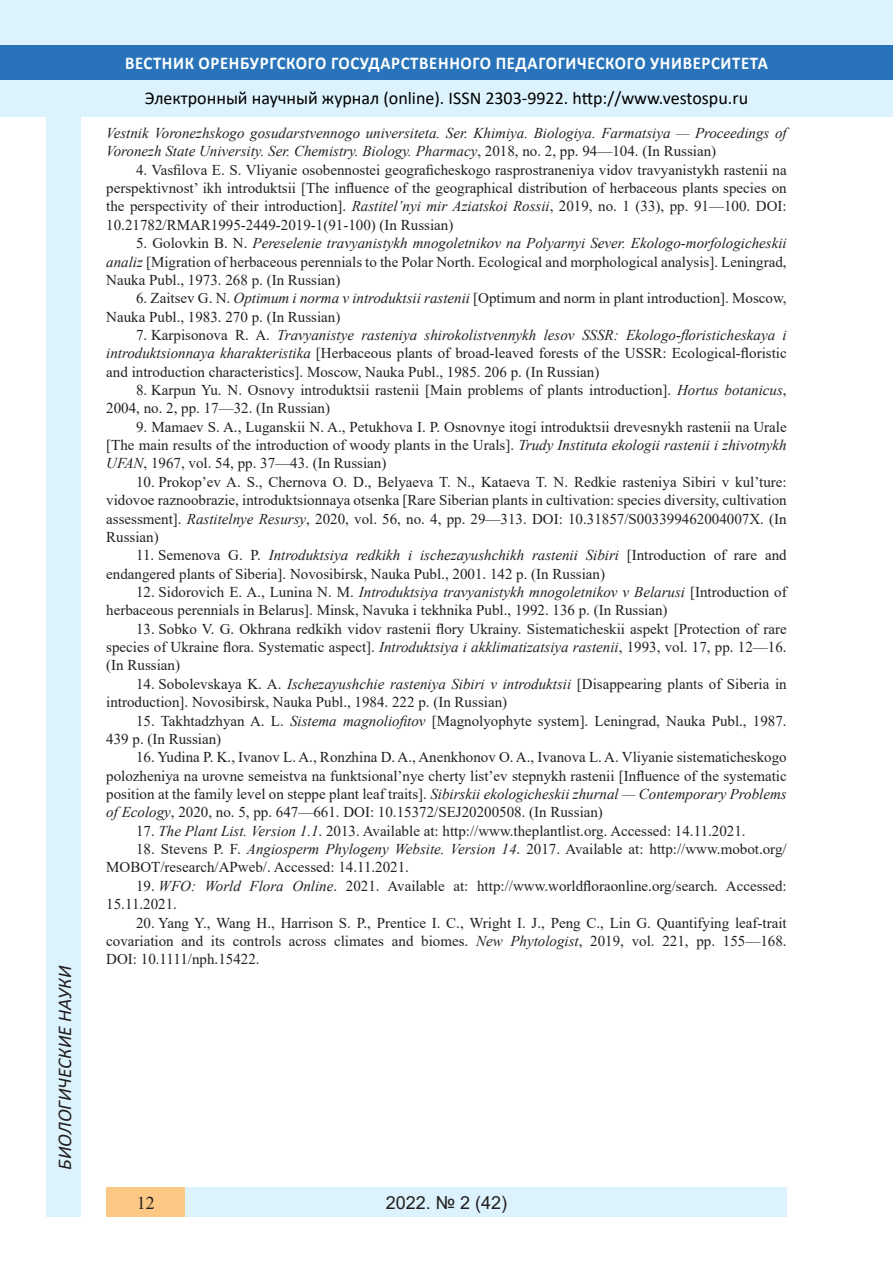
<style>
.page{position:relative;width:893px;height:1263px;background:#fff}
.page>*{position:absolute;margin:0;border:0;box-sizing:border-box;transform-origin:0 0}
.t1{font:italic 19.5px "Calibri";color:#231f20}
.t2{font:18px "Calibri";color:#000}
.t3{font:700 18px "Calibri";letter-spacing:.04em;color:#fff;scale:.93 1}
.t4{font:18px "Arial";color:#231f20}
.t5{font:18px "Times New Roman";color:#231f20}
.литература{font:15px/18.3px "Times New Roman";color:#231f20;text-align:justify}
.литература-2{font:italic 15px/18.3px "Times New Roman";color:#231f20}
.s1{font-style:normal}
.s2{font-style:italic}
</style>
<div class="page">
<div style="left:0;top:0;width:893px;height:116px;background:#dcf2fc"></div>
<div style="left:0;top:45px;width:893px;height:34px;background:#2873ba"></div>
<div style="left:106px;top:1188px;width:681px;height:29px;background:#dcf2fc"></div>
<div style="left:106px;top:1188px;width:79px;height:29px;background:#fdc784"></div>
<div style="left:47px;top:116px;width:34px;height:1101px;background:#dcf2fc"></div>
<h1 class="t1" style="left:51px;top:1170px;width:206px;rotate:-90deg">БИОЛОГИЧЕСКИЕ НАУКИ</h1>
<p class="t3" style="left:125px;top:50px;width:693px">ВЕСТНИК ОРЕНБУРГСКОГО ГОСУДАРСТВЕННОГО ПЕДАГОГИЧЕСКОГО УНИВЕРСИТЕТА</p>
<p class="t2" style="left:145px;top:85px;width:605px">Электронный научный журнал (online). ISSN 2303-9922. http://www.vestospu.ru</p>
<p class="литература-2" style="left:106px;top:123px;width:682px">Vestnik Voronezhskogo gosudarstvennogo universiteta. Ser. Khimiya. Biologiya. Farmatsiya — Proceedings of<br>Voronezh State University. Ser. Chemistry. Biology. Pharmacy<span class="s1">, 2018, no. 2, pp. 94—104. (In Russian)</span></p>
<p class="литература" style="left:106px;top:160px;width:682px;text-indent:30px">4. Vasfilova E. S. Vliyanie osobennostei geograficheskogo rasprostraneniya vidov travyanistykh rastenii na perspektivnost’ ikh introduktsii [The influence of the geographical distribution of herbaceous plants species on the perspectivity of their introduction]. <span class="s2">Rastitel’nyi mir Aziatskoi Rossii</span>, 2019, no. 1 (33), pp. 91—100. DOI:<br>10.21782/RMAR1995-2449-2019-1(91-100) (In Russian)</p>
<p class="литература" style="left:106px;top:233px;width:682px;text-indent:30px">5. Golovkin B. N. <span class="s2">Pereselenie travyanistykh mnogoletnikov na Polyarnyi Sever. Ekologo-morfologicheskii analiz</span> [Migration of herbaceous perennials to the Polar North. Ecological and morphological analysis]. Leningrad, Nauka Publ., 1973. 268 p. (In Russian)</p>
<p class="литература" style="left:106px;top:289px;width:682px;text-indent:30px">6. Zaitsev G. N. <span class="s2">Optimum i norma v introduktsii rastenii</span> [Optimum and norm in plant introduction]. Moscow,<br>Nauka Publ., 1983. 270 p. (In Russian)</p>
<p class="литература" style="left:106px;top:325px;width:682px;text-indent:30px">7. Karpisonova R. A. <span class="s2">Travyanistye rasteniya shirokolistvennykh lesov SSSR: Ekologo-floristicheskaya i introduktsionnaya kharakteristika</span> [Herbaceous plants of broad-leaved forests of the USSR: Ecological-floristic and introduction characteristics]. Moscow, Nauka Publ., 1985. 206 p. (In Russian)</p>
<p class="литература" style="left:106px;top:380px;width:682px;text-indent:30px">8. Karpun Yu. N. Osnovy introduktsii rastenii [Main problems of plants introduction]. <span class="s2">Hortus botanicus</span>,<br>2004, no. 2, pp. 17—32. (In Russian)</p>
<p class="литература" style="left:106px;top:417px;width:682px;text-indent:30px">9. Mamaev S. A., Luganskii N. A., Petukhova I. P. Osnovnye itogi introduktsii drevesnykh rastenii na Urale [The main results of the introduction of woody plants in the Urals]. <span class="s2">Trudy Instituta ekologii rastenii i zhivotnykh UFAN</span>, 1967, vol. 54, pp. 37—43. (In Russian)</p>
<p class="литература" style="left:106px;top:472px;width:682px;text-indent:30px">10. Prokop’ev A. S., Chernova O. D., Belyaeva T. N., Kataeva T. N. Redkie rasteniya Sibiri v kul’ture: vidovoe raznoobrazie, introduktsionnaya otsenka [Rare Siberian plants in cultivation: species diversity, cultivation assessment]. <span class="s2">Rastitelnye Resursy</span>, 2020, vol. 56, no. 4, pp. 29—313. DOI: 10.31857/S003399462004007X. (In Russian)</p>
<p class="литература" style="left:106px;top:546px;width:682px;text-indent:30px">11. Semenova G. P. <span class="s2">Introduktsiya redkikh i ischezayushchikh rastenii Sibiri</span> [Introduction of rare and endangered plants of Siberia]. Novosibirsk, Nauka Publ., 2001. 142 p. (In Russian)</p>
<p class="литература" style="left:106px;top:582px;width:682px;text-indent:30px">12. Sidorovich E. A., Lunina N. M. <span class="s2">Introduktsiya travyanistykh mnogoletnikov v Belarusi</span> [Introduction of herbaceous perennials in Belarus]. Minsk, Navuka i tekhnika Publ., 1992. 136 p. (In Russian)</p>
<p class="литература" style="left:106px;top:619px;width:682px;text-indent:30px">13. Sobko V. G. Okhrana redkikh vidov rastenii flory Ukrainy. Sistematicheskii aspekt [Protection of rare species of Ukraine flora. Systematic aspect]. <span class="s2">Introduktsiya i akklimatizatsiya rastenii</span>, 1993, vol. 17, pp. 12—16. (In Russian)</p>
<p class="литература" style="left:106px;top:674px;width:682px;text-indent:30px">14. Sobolevskaya K. A. <span class="s2">Ischezayushchie rasteniya Sibiri v introduktsii</span> [Disappearing plants of Siberia in introduction]. Novosibirsk, Nauka Publ., 1984. 222 p. (In Russian)</p>
<p class="литература" style="left:106px;top:711px;width:682px;text-indent:30px">15. Takhtadzhyan A. L. <span class="s2">Sistema magnoliofitov</span> [Magnolyophyte system]. Leningrad, Nauka Publ., 1987.<br>439 p. (In Russian)</p>
<p class="литература" style="left:106px;top:748px;width:682px;text-indent:30px">16. Yudina P. K., Ivanov L. A., Ronzhina D. A., Anenkhonov O. A., Ivanova L. A. Vliyanie sistematicheskogo polozheniya na urovne semeistva na funktsional’nye cherty list’ev stepnykh rastenii [Influence of the systematic position at the family level on steppe plant leaf traits]. <span class="s2">Sibirskii ekologicheskii zhurnal — Contemporary Problems of Ecology</span>, 2020, no. 5, pp. 647—661. DOI: 10.15372/SEJ20200508. (In Russian)</p>
<p class="литература" style="left:136px;top:821px;width:611px">17. <span class="s2">The Plant List. Version 1.1</span>. 2013. Available at: http://www.theplantlist.org. Accessed: 14.11.2021.</p>
<p class="литература" style="left:106px;top:839px;width:682px;text-indent:30px">18. Stevens P. F. <span class="s2">Angiosperm Phylogeny Website. Version 14</span>. 2017. Available at: http://www.mobot.org/<br>MOBOT/research/APweb/. Accessed: 14.11.2021.</p>
<p class="литература" style="left:106px;top:876px;width:682px;text-indent:30px">19. <span class="s2">WFO: World Flora Online</span>. 2021. Available at: http://www.worldfloraonline.org/search. Accessed:<br>15.11.2021.</p>
<p class="литература" style="left:106px;top:913px;width:682px;text-indent:30px">20. Yang Y., Wang H., Harrison S. P., Prentice I. C., Wright I. J., Peng C., Lin G. Quantifying leaf‐trait covariation and its controls across climates and biomes. <span class="s2">New Phytologist</span>, 2019, vol. 221, pp. 155—168.<br>DOI: 10.1111/nph.15422.</p>
<p class="t5" style="left:137px;top:1190px;width:19px">12</p>
<p class="t4" style="left:386px;top:1190px;width:123px">2022. № 2 (42)</p>
</div>
